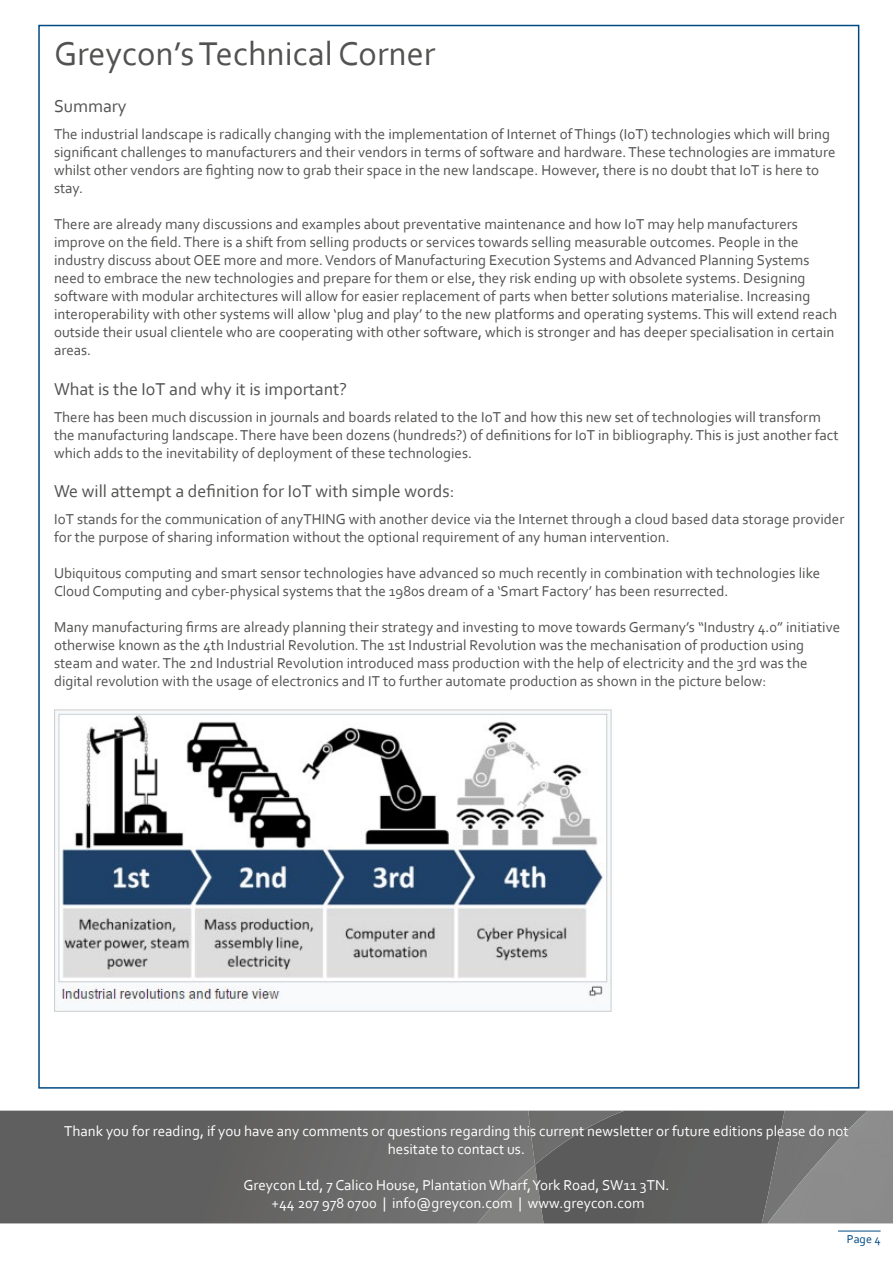
<style>
.page{position:relative;width:893px;height:1263px;background:#fff}
.page>*{position:absolute;margin:0;border:0;box-sizing:border-box;transform-origin:0 0}
.t1{font:34.5px "Corbel";color:#525251}
.t2{font:18px "Corbel";color:#525251}
.t3{font:15px/18px "Corbel";color:#525251}
.t4{font:15px/18px "Corbel";color:#fff;text-align:center}
.t5{font:12px "Corbel";color:#004a84}
</style>
<div class="page">
<hr style="left:838px;top:1231px;width:43px;height:1px;background:#004a84">
<img style="left:0;top:1110px;width:584px;height:113px">
<div style="left:0;top:1218px;width:304px;height:5px;background:#605f5f"></div>
<img style="left:528px;top:1110px;width:56px;height:55px">
<div style="left:584px;top:1110px;width:183px;height:113px;background:#5e5e5d"></div>
<img style="left:767px;top:1110px;width:126px;height:101px">
<img style="left:684px;top:1211px;width:209px;height:12px">
<img style="left:54px;top:709px;width:558px;height:303px">
<h1 class="t1" style="left:54px;top:33px;width:383px">Greycon’s Technical Corner</h1>
<p class="t2" style="left:54px;top:95px;width:74px">Summary</p>
<p class="t3" style="left:54px;top:125px;width:783px">The industrial landscape is radically changing with the implementation of Internet of Things (IoT) technologies which will bring significant challenges to manufacturers and their vendors in terms of software and hardware. These technologies are immature whilst other vendors are fighting now to grab their space in the new landscape. However, there is no doubt that IoT is here to stay.</p>
<p class="t3" style="left:54px;top:215px;width:784px">There are already many discussions and examples about preventative maintenance and how IoT may help manufacturers improve on the field. There is a shift from selling products or services towards selling measurable outcomes. People in the industry discuss about OEE more and more. Vendors of Manufacturing Execution Systems and Advanced Planning Systems need to embrace the new technologies and prepare for them or else, they risk ending up with obsolete systems. Designing software with modular architectures will allow for easier replacement of parts when better solutions materialise. Increasing interoperability with other systems will allow ‘plug and play’ to the new platforms and operating systems. This will extend reach outside their usual clientele who are cooperating with other software, which is stronger and has deeper specialisation in certain areas.</p>
<p class="t2" style="left:54px;top:378px;width:295px">What is the IoT and why it is important?</p>
<p class="t3" style="left:54px;top:407px;width:786px">There has been much discussion in journals and boards related to the IoT and how this new set of technologies will transform the manufacturing landscape. There have been dozens (hundreds?) of definitions for IoT in bibliography. This is just another fact which adds to the inevitability of deployment of these technologies.</p>
<p class="t2" style="left:54px;top:480px;width:402px">We will attempt a definition for IoT with simple words:</p>
<p class="t3" style="left:54px;top:510px;width:792px">IoT stands for the communication of anyTHING with another device via the Internet through a cloud based data storage provider for the purpose of sharing information without the optional requirement of any human intervention.</p>
<p class="t3" style="left:54px;top:564px;width:768px">Ubiquitous computing and smart sensor technologies have advanced so much recently in combination with technologies like<br>Cloud Computing and cyber-physical systems that the 1980s dream of a ‘Smart Factory’ has been resurrected.</p>
<p class="t3" style="left:54px;top:618px;width:788px">Many manufacturing firms are already planning their strategy and investing to move towards Germany’s “Industry 4.0” initiative otherwise known as the 4th Industrial Revolution. The 1st Industrial Revolution was the mechanisation of production using steam and water. The 2nd Industrial Revolution introduced mass production with the help of electricity and the 3rd was the digital revolution with the usage of electronics and IT to further automate production as shown in the picture below:</p>
<p class="t4" style="left:64px;top:1121px;width:786px">Thank you for reading, if you have any comments or questions regarding this current newsletter or future editions please do not hesitate to contact us.</p>
<p class="t4" style="left:243px;top:1175px;width:427px">Greycon Ltd, 7 Calico House, Plantation Wharf, York Road, SW11 3TN. +44 207 978 0700 | info@greycon.com | www.greycon.com</p>
<p class="t5" style="left:847px;top:1232px;width:35px">Page 4</p>
</div>
